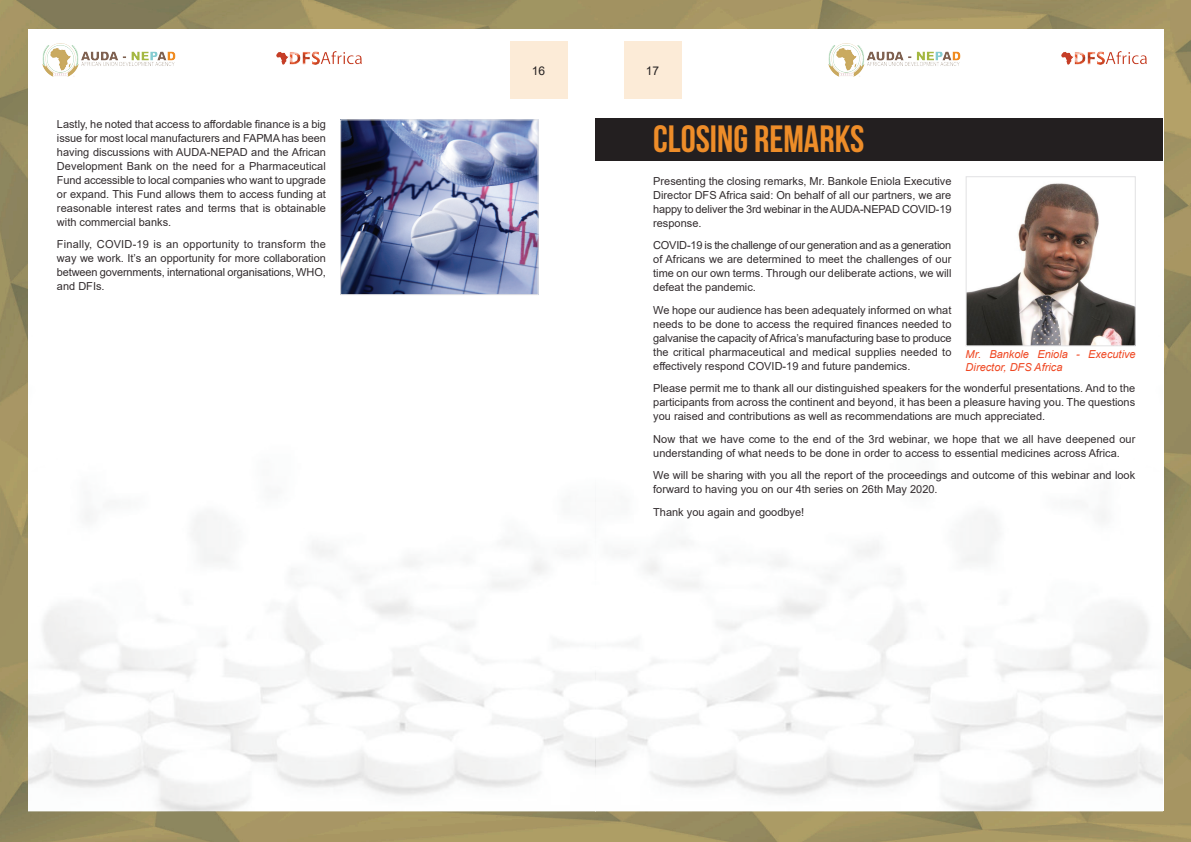
<style>
.page{position:relative;width:1191px;height:842px;background:#fff}
.page>*{position:absolute;margin:0;border:0;box-sizing:border-box;transform-origin:0 0}
.t1{font:160px "Bebas Neue";color:#322c2e}
.t2{font:38px "Bebas Neue";color:#ee8d29}
.t3{font:12px "Arial";color:#231f20}
.t4{font:11px/14px "Arial";color:#322c2e;text-align:justify}
.t5{font:italic 11px/13.2px "Arial";color:#ef4722}
</style>
<div class="page">
<img style="left:0;top:0;width:1191px;height:842px">
<div style="left:28px;top:30px;width:1135px;height:781px;background:#fff"></div>
<div style="left:624px;top:42px;width:57px;height:57px;background:#fcebd7"></div>
<div style="left:510px;top:42px;width:57px;height:57px;background:#fcebd7"></div>
<img style="left:277px;top:51px;width:85px;height:14px">
<img style="left:43px;top:44px;width:132px;height:32px">
<img style="left:1062px;top:51px;width:85px;height:14px">
<img style="left:828px;top:44px;width:132px;height:32px">
<img style="left:342px;top:121px;width:194px;height:172px">
<div style="left:340px;top:119px;width:198px;height:176px;border:1px solid #e1e1e3"></div>
<div style="left:596px;top:118px;width:567px;height:42px;background:#231f20"></div>
<img style="left:967px;top:183px;width:166px;height:161px">
<div style="left:965px;top:176px;width:170px;height:170px;border:1px solid #e1e1e3"></div>
<p class="t4" style="left:57px;top:117px;width:271px">Lastly, he noted that access to affordable finance is a big issue for most local manufacturers and FAPMA has been having discussions with AUDA-N EPAD and the African Development Bank on the need for a Pharmaceutical Fund accessible to local companies who want to upgrade or expand. This Fund allows them to access funding at reasonable interest rates and terms that is obtainable with commercial banks.</p>
<p class="t4" style="left:57px;top:237px;width:271px">Finally, COVID-19 is an opportunity to transform the way we work. It’s an opportunity for more collaboration between governments, international organisations, WHO, and DFIs.</p>
<h1 class="t1" style="left:69px;top:183px;width:348px">62,733</h1>
<p class="t3" style="left:532px;top:62px;width:15px">16</p>
<p class="t3" style="left:646px;top:62px;width:15px">17</p>
<h2 class="t2" style="left:653px;top:118px;width:213px">CLOSING REMARKS</h2>
<p class="t4" style="left:653px;top:174px;width:300px">Presenting the closing remarks, Mr. Bankole Eniola Executive Director DFS Africa said: On behalf of all our partners, we are happy to deliver the 3rd webinar in the AUDA-N EPAD COVID-19 response.</p>
<p class="t4" style="left:653px;top:238px;width:300px">COVID-19 is the challenge of our generation and as a generation of Africans we are determined to meet the challenges of our time on our own terms. Through our deliberate actions, we will defeat the pandemic.</p>
<p class="t4" style="left:653px;top:303px;width:300px">We hope our audience has been adequately informed on what needs to be done to access the required finances needed to galvanise the capacity of Africa’s manufacturing base to produce the critical pharmaceutical and medical supplies needed to effectively respond COVID-19 and future pandemics.</p>
<p class="t4" style="left:653px;top:381px;width:483px">Please permit me to thank all our distinguished speakers for the wonderful presentations. And to the participants from across the continent and beyond, it has been a pleasure having you. The questions you raised and contributions as well as recommendations are much appreciated.</p>
<p class="t4" style="left:653px;top:432px;width:484px">Now that we have come to the end of the 3rd webinar, we hope that we all have deepened our understanding of what needs to be done in order to access to essential medicines across Africa.</p>
<p class="t4" style="left:653px;top:468px;width:483px">We will be sharing with you all the report of the proceedings and outcome of this webinar and look forward to having you on our 4th series on 26th May 2020.</p>
<p class="t4" style="left:653px;top:505px;width:153px">Thank you again and goodbye!</p>
<p class="t5" style="left:965px;top:348px;width:172px">Mr. Bankole Eniola - Executive<br>Director, DFS Africa</p>
</div>
